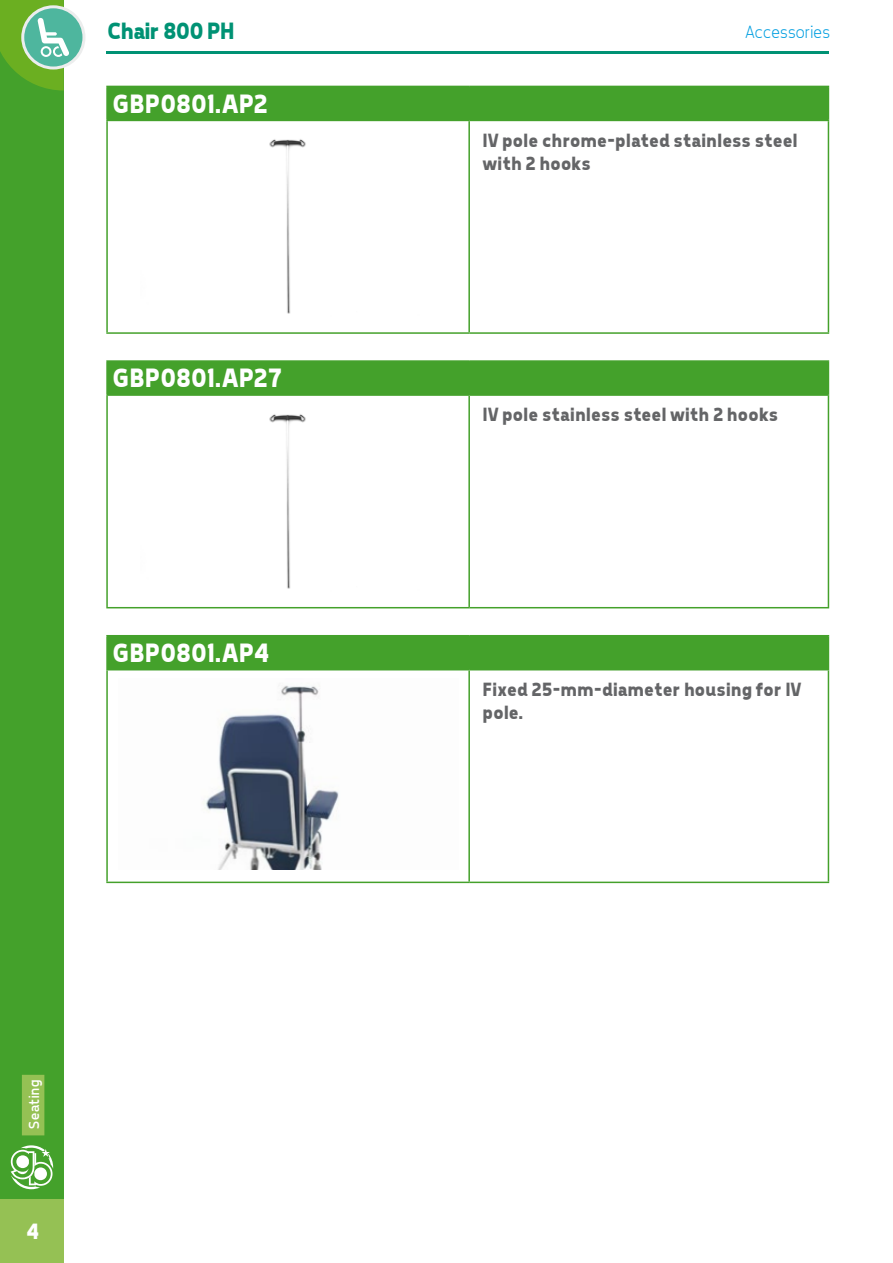
<style>
.page{position:relative;width:893px;height:1263px;background:#fff}
.page>*{position:absolute;margin:0;border:0;box-sizing:border-box;transform-origin:0 0}
.t1{font:700 27px "Tepeno Sans";color:#fff}
.t2{font:700 24px "Tepeno Sans";letter-spacing:-.02em;color:#009274}
.t3{font:700 22.5px "Tepeno Sans";color:#fff}
.t4{font:700 19.5px/23.4px "Tepeno Sans";letter-spacing:.01em;color:#646567}
.t5{font:300 18px "Tepeno Sans";color:#009ee0}
.t6{font:15px "Tepeno Sans";letter-spacing:.015em;color:#fff}
</style>
<div class="page">
<hr style="left:106px;top:51px;width:723px;height:2px;background:#009274">
<div style="left:0;top:0;width:64px;height:1263px;background:#44a12b"></div>
<div style="left:0;top:1199px;width:64px;height:64px;background:#95c154"></div>
<svg style="left:11px;top:1145px;width:42px;height:44px"></svg>
<div style="left:108px;top:87px;width:720px;height:33px;background:#44a12b"></div>
<svg style="left:108px;top:121px;width:720px;height:211px"></svg>
<hr style="left:468px;top:121px;width:2px;height:211px;background:#44a12b">
<hr style="left:106px;top:86px;width:363px;height:1px;background:#44a12b">
<hr style="left:106px;top:87px;width:2px;height:33px;background:#44a12b">
<hr style="left:469px;top:86px;width:360px;height:1px;background:#44a12b">
<hr style="left:468px;top:87px;width:2px;height:33px;background:#44a12b">
<hr style="left:828px;top:87px;width:1px;height:33px;background:#44a12b">
<hr style="left:106px;top:120px;width:363px;height:1px;background:#44a12b">
<hr style="left:106px;top:121px;width:2px;height:211px;background:#44a12b">
<hr style="left:469px;top:120px;width:360px;height:1px;background:#44a12b">
<hr style="left:828px;top:121px;width:1px;height:211px;background:#44a12b">
<hr style="left:106px;top:332px;width:363px;height:2px;background:#44a12b">
<hr style="left:469px;top:332px;width:360px;height:2px;background:#44a12b">
<div style="left:118px;top:129px;width:340px;height:191px;background:#fff"></div>
<img style="left:269px;top:139px;width:37px;height:175px">
<div style="left:108px;top:362px;width:720px;height:32px;background:#44a12b"></div>
<hr style="left:468px;top:396px;width:2px;height:211px;background:#44a12b">
<hr style="left:106px;top:360px;width:363px;height:2px;background:#44a12b">
<hr style="left:106px;top:362px;width:2px;height:32px;background:#44a12b">
<hr style="left:469px;top:360px;width:360px;height:2px;background:#44a12b">
<hr style="left:468px;top:362px;width:2px;height:32px;background:#44a12b">
<hr style="left:828px;top:362px;width:1px;height:32px;background:#44a12b">
<hr style="left:106px;top:394px;width:363px;height:2px;background:#44a12b">
<hr style="left:106px;top:396px;width:2px;height:211px;background:#44a12b">
<hr style="left:469px;top:394px;width:360px;height:2px;background:#44a12b">
<hr style="left:828px;top:396px;width:1px;height:211px;background:#44a12b">
<hr style="left:106px;top:607px;width:363px;height:1px;background:#44a12b">
<hr style="left:469px;top:607px;width:360px;height:1px;background:#44a12b">
<img style="left:269px;top:414px;width:37px;height:175px">
<div style="left:108px;top:636px;width:720px;height:33px;background:#44a12b"></div>
<svg style="left:108px;top:670px;width:720px;height:212px"></svg>
<hr style="left:468px;top:670px;width:2px;height:212px;background:#44a12b">
<hr style="left:106px;top:635px;width:363px;height:1px;background:#44a12b">
<hr style="left:106px;top:636px;width:2px;height:33px;background:#44a12b">
<hr style="left:469px;top:635px;width:360px;height:1px;background:#44a12b">
<hr style="left:468px;top:636px;width:2px;height:33px;background:#44a12b">
<hr style="left:828px;top:636px;width:1px;height:33px;background:#44a12b">
<hr style="left:106px;top:669px;width:363px;height:1px;background:#44a12b">
<hr style="left:106px;top:670px;width:2px;height:212px;background:#44a12b">
<hr style="left:469px;top:669px;width:360px;height:1px;background:#44a12b">
<hr style="left:828px;top:670px;width:1px;height:212px;background:#44a12b">
<hr style="left:106px;top:882px;width:363px;height:1px;background:#44a12b">
<hr style="left:469px;top:882px;width:360px;height:1px;background:#44a12b">
<img style="left:118px;top:678px;width:340px;height:191px">
<div style="left:22px;top:1075px;width:22px;height:60px;background:#95c154"></div>
<div style="left:23px;top:7px;width:61px;height:61px;background:#4eb69e;border-radius:50%"></div>
<div style="left:21px;top:5px;width:64px;height:65px;border:3px solid #eceded;border-radius:50%"></div>
<svg style="left:0;top:0;width:69px;height:91px"></svg>
<p class="t2" style="left:106px;top:17px;width:129px">Chair 800 PH</p>
<h1 class="t1" style="left:111px;top:88px;width:157px">GBP0801.AP2</h1>
<h1 class="t1" style="left:111px;top:362px;width:171px">GBP0801.AP27</h1>
<h1 class="t1" style="left:111px;top:637px;width:158px">GBP0801.AP4</h1>
<p class="t6" style="left:25px;top:1129px;width:50px;rotate:-90deg">Seating</p>
<p class="t3" style="left:25px;top:1218px;width:15px">4</p>
<p class="t5" style="left:745px;top:21px;width:86px">Accessories</p>
<p class="t4" style="left:482px;top:128px;width:316px">IV pole chrome-plated stainless steel with 2 hooks</p>
<p class="t4" style="left:482px;top:402px;width:297px">IV pole stainless steel with 2 hooks</p>
<p class="t4" style="left:482px;top:677px;width:320px">Fixed 25-mm-diameter housing for IV pole.</p>
</div>
